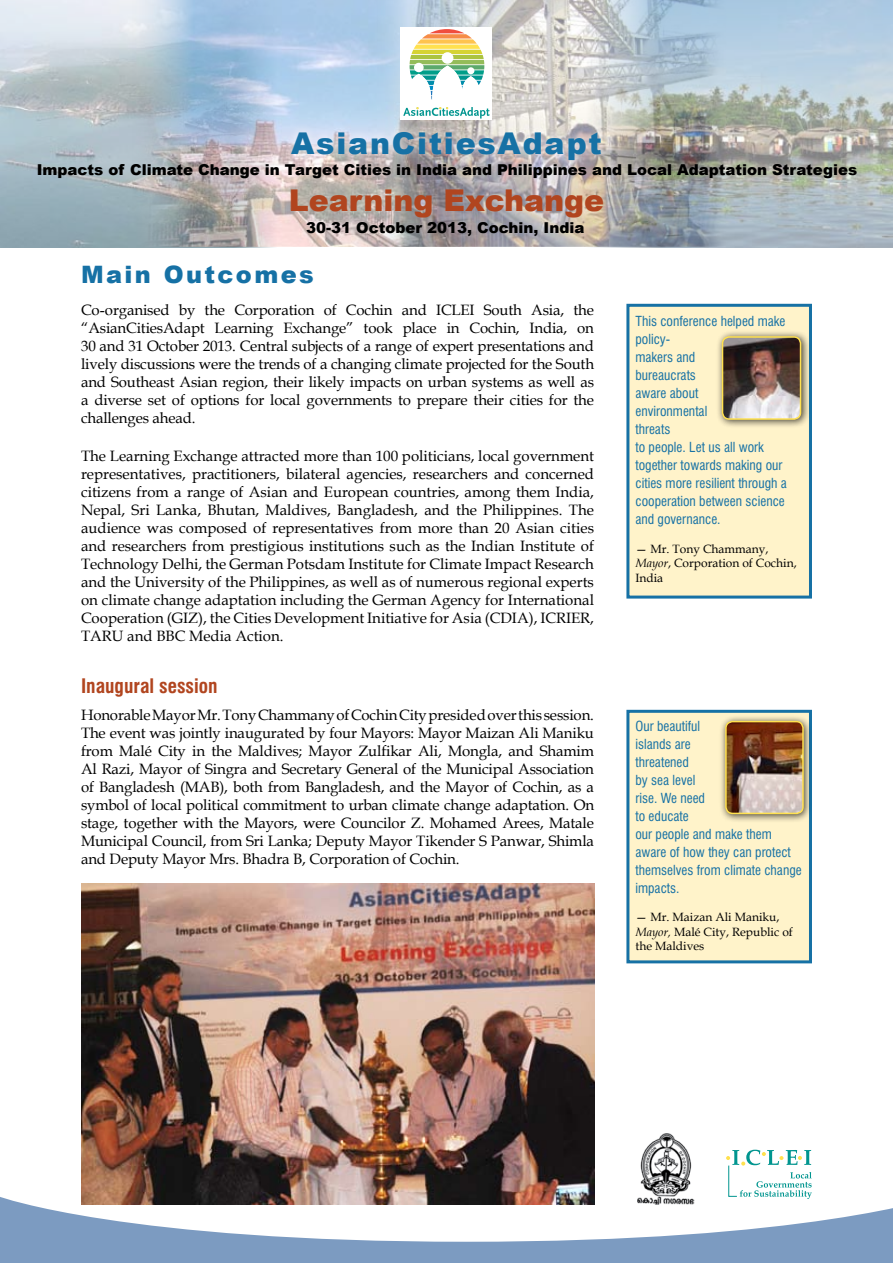
<style>
.page{position:relative;width:893px;height:1263px;background:#fff}
.page>*{position:absolute;margin:0;border:0;box-sizing:border-box;transform-origin:0 0}
.t1{font:900 30px "Arial";color:#b1451f}
.t2{font:900 30px "Arial";letter-spacing:.06em;color:#1671a5}
.t3{font:900 24px "Arial";letter-spacing:.1em;color:#1671a5}
.t4{font:700 condensed 19.5px "Swiss 721 BT";color:#b1451f}
.t5{font:15px/18px "Book Antiqua";letter-spacing:-.01em;color:#000;text-align:justify}
.t6{font:900 15px "Arial";color:#000}
.t7{font:condensed 13.5px/18px "Swiss 721 BT";color:#1671a5}
.t8{font:12px/14.4px "Book Antiqua";color:#000}
.s1{font-style:italic}
</style>
<div class="page">
<img style="left:0;top:0;width:126px;height:247px">
<img style="left:126px;top:0;width:242px;height:247px">
<img style="left:368px;top:0;width:203px;height:247px">
<img style="left:571px;top:0;width:322px;height:247px">
<img style="left:640px;top:1134px;width:52px;height:63px">
<svg style="left:726px;top:1150px;width:86px;height:47px"></svg>
<div style="left:401px;top:27px;width:91px;height:93px;background:#fff"></div>
<svg style="left:403px;top:29px;width:87px;height:90px"></svg>
<div style="left:414px;top:63px;width:10px;height:9px;background:#fff;border-radius:50%"></div>
<div style="left:467px;top:67px;width:7px;height:7px;background:#fff;border-radius:50%"></div>
<div style="left:442px;top:52px;width:11px;height:12px;background:#fff;border-radius:50%"></div>
<div style="left:626px;top:710px;width:186px;height:253px;background:#fff3ca;border:3px solid #1671a5"></div>
<div style="left:719px;top:714px;width:99px;height:115px;background:#000;opacity:.75"></div>
<img style="left:726px;top:722px;width:77px;height:91px">
<div style="left:725px;top:721px;width:79px;height:93px;border:2px solid #ffe14f;border-radius:7px"></div>
<img style="left:81px;top:883px;width:513px;height:314px">
<div style="left:626px;top:304px;width:186px;height:294px;background:#fff3ca;border:3px solid #1671a5"></div>
<div style="left:715px;top:330px;width:100px;height:104px;background:#000;opacity:.75"></div>
<img style="left:722px;top:337px;width:78px;height:82px">
<div style="left:722px;top:336px;width:79px;height:84px;border:2px solid #ffe14f;border-radius:7px"></div>
<svg style="left:0;top:1197px;width:893px;height:66px;fill:#7c9bc1"></svg>
<div style="left:281px;top:121px;width:612px;height:67px;background:#fff;opacity:.75"></div>
<h1 class="t2" style="left:291px;top:121px;width:312px">AsianCitiesAdapt</h1>
<p class="t6" style="left:37px;top:159px;width:822px">Impacts of Climate Change in Target Cities in India and Philippines and Local Adaptation Strategies</p>
<h1 class="t1" style="left:289px;top:178px;width:317px">Learning Exchange</h1>
<p class="t6" style="left:306px;top:217px;width:280px">30-31 October 2013, Cochin, India</p>
<h2 class="t3" style="left:81px;top:257px;width:234px">Main Outcomes</h2>
<p class="t5" style="left:81px;top:300px;width:515px">Co-organised by the Corporation of Cochin and ICLEI South Asia, the “AsianCitiesAdapt Learning Exchange” took place in Cochin, India, on 30 and 31 October 2013. Central subjects of a range of expert presentations and lively discussions were the trends of a changing climate projected for the South and Southeast Asian region, their likely impacts on urban systems as well as a diverse set of options for local governments to prepare their cities for the challenges ahead.</p>
<p class="t5" style="left:81px;top:446px;width:515px">The Learning Exchange attracted more than 100 politicians, local government representatives, practitioners, bilateral agencies, researchers and concerned citizens from a range of Asian and European countries, among them India, Nepal, Sri Lanka, Bhutan, Maldives, Bangladesh, and the Philippines. The audience was composed of representatives from more than 20 Asian cities and researchers from prestigious institutions such as the Indian Institute of Technology Delhi, the German Potsdam Institute for Climate Impact Research and the University of the Philippines, as well as of numerous regional experts on climate change adaptation including the German Agency for International Cooperation (GIZ), the Cities Development Initiative for Asia (CDIA), ICRIER, TARU and BBC Media Action.</p>
<h3 class="t4" style="left:81px;top:674px;width:138px">Inaugural session</h3>
<p class="t5" style="left:81px;top:705px;width:515px">Honorable Mayor Mr. Tony Chammany of Cochin City presided over this session.<br>The event was jointly inaugurated by four Mayors: Mayor Maizan Ali Maniku from Malé City in the Maldives; Mayor Zulfikar Ali, Mongla, and Shamim Al Razi, Mayor of Singra and Secretary General of the Municipal Association of Bangladesh (MAB), both from Bangladesh, and the Mayor of Cochin, as a symbol of local political commitment to urban climate change adaptation. On stage, together with the Mayors, were Councilor Z. Mohamed Arees, Matale Municipal Council, from Sri Lanka; Deputy Mayor Tikender S Panwar, Shimla and Deputy Mayor Mrs. Bhadra B, Corporation of Cochin.</p>
<p class="t7" style="left:635px;top:717px;width:168px">Our beautiful<br>islands are<br>threatened<br>by sea level<br>rise. We need<br>to educate<br>our people and make them aware of how they can protect themselves from climate change impacts.</p>
<p class="t8" style="left:635px;top:910px;width:159px">— Mr. Maizan Ali Maniku,<br><span class="s1">Mayor,</span> Malé City, Republic of the Maldives</p>
<p class="t7" style="left:635px;top:312px;width:153px">This conference helped make policy-<br>makers and<br>bureaucrats<br>aware about<br>environmental<br>threats<br>to people. Let us all work together towards making our cities more resilient through a cooperation between science and governance.</p>
<p class="t8" style="left:635px;top:541px;width:163px">— Mr. Tony Chammany,<br><span class="s1">Mayor</span>, Corporation of Cochin,<br>India</p>
</div>
